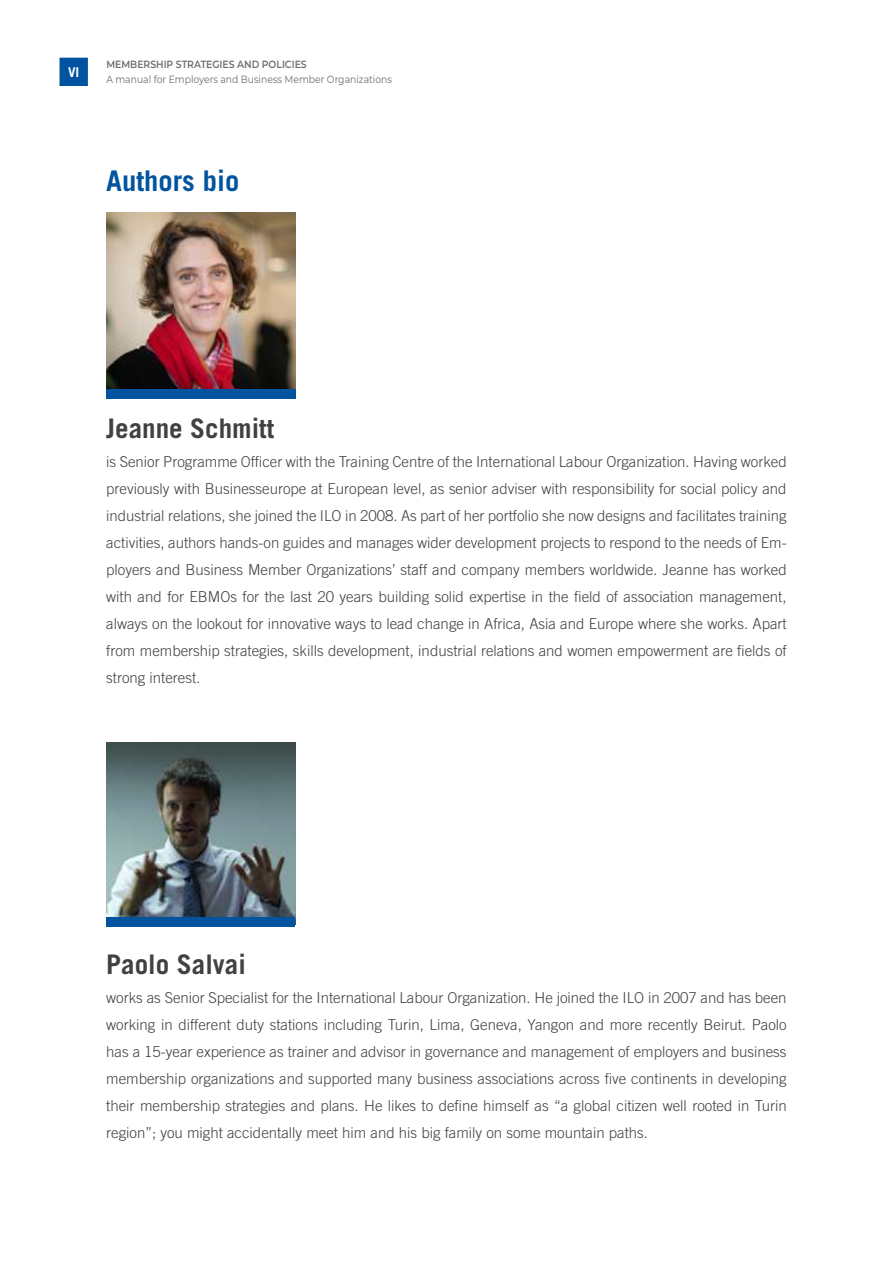
<style>
.page{position:relative;width:893px;height:1263px;background:#fff}
.page>*{position:absolute;margin:0;border:0;box-sizing:border-box;transform-origin:0 0}
.t1{font:700 28.5px "Trade Gothic LT Std";color:#01549f}
.t2{font:700 27px "Trade Gothic LT Std";color:#414142}
.t3{font:300 15px/27px "Trade Gothic LT Std";color:#414142;text-align:justify}
.t4{font:700 13.5px "Trade Gothic LT Std";color:#fff}
.t5{font:10.5px "Montserrat";color:#6d6e71;scale:.88 1}
.t6{font:600 10.5px "Montserrat";color:#6d6e71;scale:.88 1}
</style>
<div class="page">
<img style="left:106px;top:742px;width:189px;height:175px">
<div style="left:106px;top:917px;width:189px;height:10px;background:#01549f"></div>
<img style="left:106px;top:213px;width:190px;height:176px">
<div style="left:106px;top:389px;width:190px;height:9px;background:#01549f"></div>
<div style="left:60px;top:58px;width:28px;height:28px;background:#00539f"></div>
<p class="t4" style="left:68px;top:64px;width:13px">VI</p>
<p class="t6" style="left:106px;top:57px;width:229px">MEMBERSHIP STRATEGIES AND POLICIES</p>
<p class="t5" style="left:106px;top:72px;width:326px">A manual for Employers and Business Member Organizations</p>
<h1 class="t1" style="left:106px;top:163px;width:135px">Authors bio</h1>
<h2 class="t2" style="left:106px;top:411px;width:170px">Jeanne Schmitt</h2>
<p class="t3" style="left:106px;top:448px;width:682px">is Senior Programme Officer with the Training Centre of the International Labour Organization. Having worked previously with Businesseurope at European level, as senior adviser with responsibility for social policy and industrial relations, she joined the ILO in 2008. As part of her portfolio she now designs and facilitates training activities, authors hands-on guides and manages wider development projects to respond to the needs of Em&shy;ployers and Business Member Organizations’ staff and company members worldwide. Jeanne has worked with and for EBMOs for the last 20 years building solid expertise in the field of association management, always on the lookout for innovative ways to lead change in Africa, Asia and Europe where she works. Apart from membership strategies, skills development, industrial relations and women empowerment are fields of strong interest.</p>
<h2 class="t2" style="left:106px;top:948px;width:141px">Paolo Salvai</h2>
<p class="t3" style="left:106px;top:984px;width:682px">works as Senior Specialist for the International Labour Organization. He joined the ILO in 2007 and has been working in different duty stations including Turin, Lima, Geneva, Yangon and more recently Beirut. Paolo has a 15-year experience as trainer and advisor in governance and management of employers and business membership organizations and supported many business associations across five continents in developing their membership strategies and plans. He likes to define himself as “a global citizen well rooted in Turin region”; you might accidentally meet him and his big family on some mountain paths.</p>
</div>
